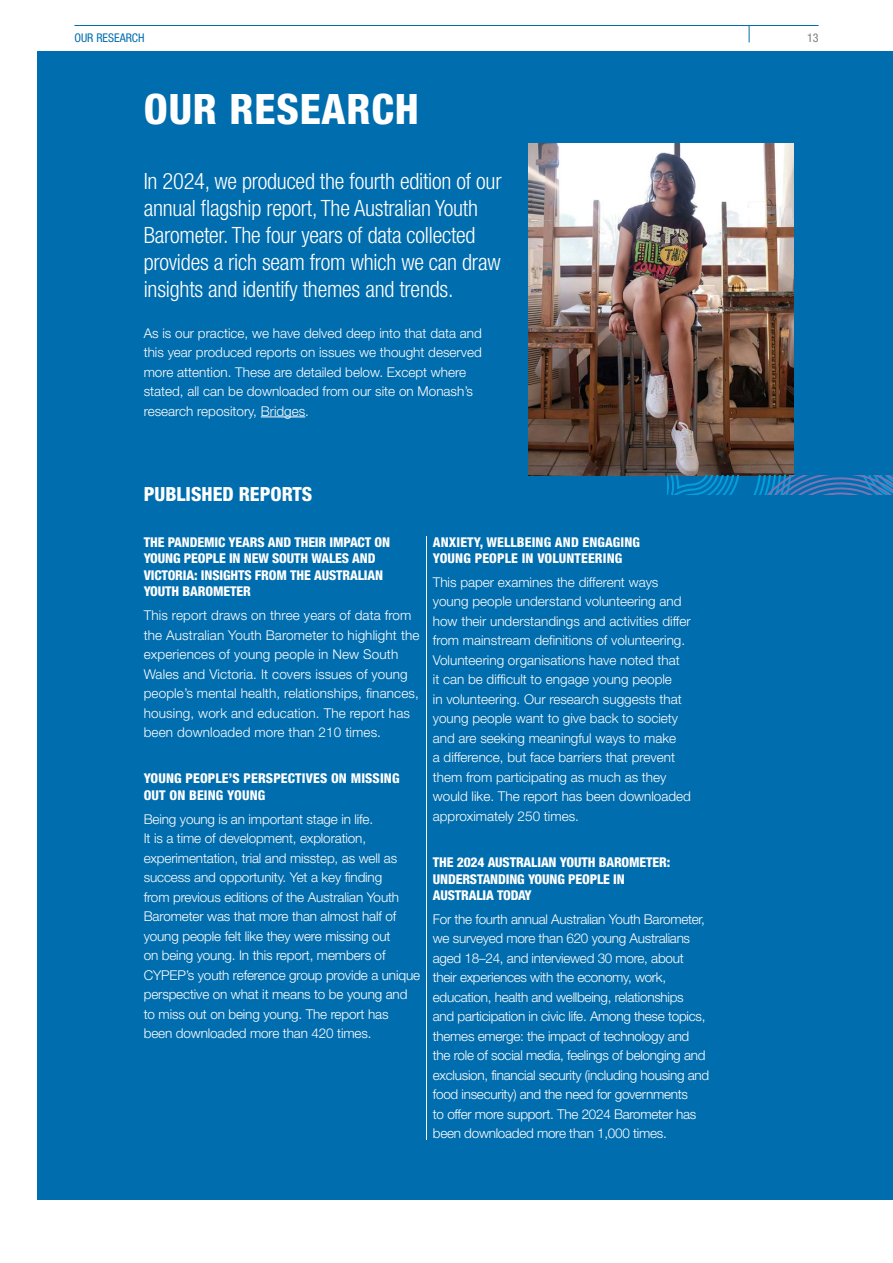
<style>
.page{position:relative;width:893px;height:1263px;background:#fff}
.page>*{position:absolute;margin:0;border:0;box-sizing:border-box;transform-origin:0 0}
.t1{font:800 condensed 42px "Helvetica Neue";letter-spacing:.02em;color:#fff}
.t2{font:300 condensed 22.5px/27px "Helvetica Neue";letter-spacing:-.01em;color:#fff}
.t3{font:800 condensed 19.5px "Helvetica Neue";color:#fff}
.t4{font:300 13.5px/19.5px "Helvetica Neue";letter-spacing:-.01em;color:#fff}
.t5{font:300 13.5px/19.5px "Helvetica Neue";letter-spacing:.01em;color:#fff}
.t6{font:800 condensed 13.5px/16.5px "Helvetica Neue";letter-spacing:-.01em;color:#fff}
.t7{font:800 condensed 13.5px/16.5px "Helvetica Neue";letter-spacing:.01em;color:#fff}
.t8{font:condensed 12px "Helvetica Neue";color:#006dae}
.t9{font:condensed 12px "Helvetica Neue";color:#7b7b7b}
</style>
<div class="page">
<div style="left:37px;top:51px;width:856px;height:1148px;background:#006dae"></div>
<hr style="left:426px;top:536px;width:1px;height:604px;background:#fff">
<img style="left:529px;top:143px;width:264px;height:332px">
<svg style="left:667px;top:475px;width:226px;height:19px"></svg>
<hr style="left:261px;top:417px;width:44px;height:1px;background:#fff">
<hr style="left:74px;top:25px;width:745px;height:1px;background:#006dae">
<svg style="left:749px;top:26px;width:1px;height:16px"></svg>
<p class="t8" style="left:74px;top:31px;width:72px">OUR RESEARCH</p>
<p class="t9" style="left:807px;top:31px;width:13px">13</p>
<h1 class="t1" style="left:144px;top:83px;width:277px">OUR RESEARCH</h1>
<h2 class="t2" style="left:144px;top:167px;width:359px">In 2024, we produced the fourth edition of our annual flagship report, The Australian Youth Barometer. The four years of data collected provides a rich seam from which we can draw insights and identify themes and trends.</h2>
<p class="t4" style="left:144px;top:323px;width:340px">As is our practice, we have delved deep into that data and this year produced reports on issues we thought deserved more attention. These are detailed below. Except where stated, all can be downloaded from our site on Monash’s research repository, Bridges.</p>
<h3 class="t3" style="left:144px;top:481px;width:170px">PUBLISHED REPORTS</h3>
<p class="t6" style="left:144px;top:533px;width:248px">THE PANDEMIC YEARS AND THEIR IMPACT ON<br>YOUNG PEOPLE IN NEW SOUTH WALES AND<br>VICTORIA: INSIGHTS FROM THE AUSTRALIAN<br>YOUTH BAROMETER</p>
<p class="t5" style="left:144px;top:605px;width:277px">This report draws on three years of data from the Australian Youth Barometer to highlight the experiences of young people in New South Wales and Victoria. It covers issues of young people’s mental health, relationships, finances, housing, work and education. The report has been downloaded more than 210 times.</p>
<p class="t7" style="left:144px;top:770px;width:257px">YOUNG PEOPLE’S PERSPECTIVES ON MISSING<br>OUT ON BEING YOUNG</p>
<p class="t4" style="left:144px;top:809px;width:278px">Being young is an important stage in life.<br>It is a time of development, exploration, experimentation, trial and misstep, as well as success and opportunity. Yet a key finding<br>from previous editions of the Australian Youth Barometer was that more than almost half of young people felt like they were missing out<br>on being young. In this report, members of CYPEP’s youth reference group provide a unique perspective on what it means to be young and to miss out on being young. The report has been downloaded more than 420 times.</p>
<p class="t7" style="left:433px;top:533px;width:209px">ANXIETY, WELLBEING AND ENGAGING<br>YOUNG PEOPLE IN VOLUNTEERING</p>
<p class="t4" style="left:433px;top:572px;width:260px">This paper examines the different ways young people understand volunteering and how their understandings and activities differ from mainstream definitions of volunteering.<br>Volunteering organisations have noted that<br>it can be difficult to engage young people<br>in volunteering. Our research suggests that young people want to give back to society and are seeking meaningful ways to make<br>a difference, but face barriers that prevent them from participating as much as they would like. The report has been downloaded approximately 250 times.</p>
<p class="t6" style="left:433px;top:854px;width:239px">THE 2024 AUSTRALIAN YOUTH BAROMETER:<br>UNDERSTANDING YOUNG PEOPLE IN<br>AUSTRALIA TODAY</p>
<p class="t4" style="left:433px;top:909px;width:278px">For the fourth annual Australian Youth Barometer, we surveyed more than 620 young Australians aged 18–24, and interviewed 30 more, about their experiences with the economy, work, education, health and wellbeing, relationships<br>and participation in civic life. Among these topics, themes emerge: the impact of technology and the role of social media, feelings of belonging and exclusion, financial security (including housing and food insecurity) and the need for governments<br>to offer more support. The 2024 Barometer has been downloaded more than 1,000 times.</p>
</div>
